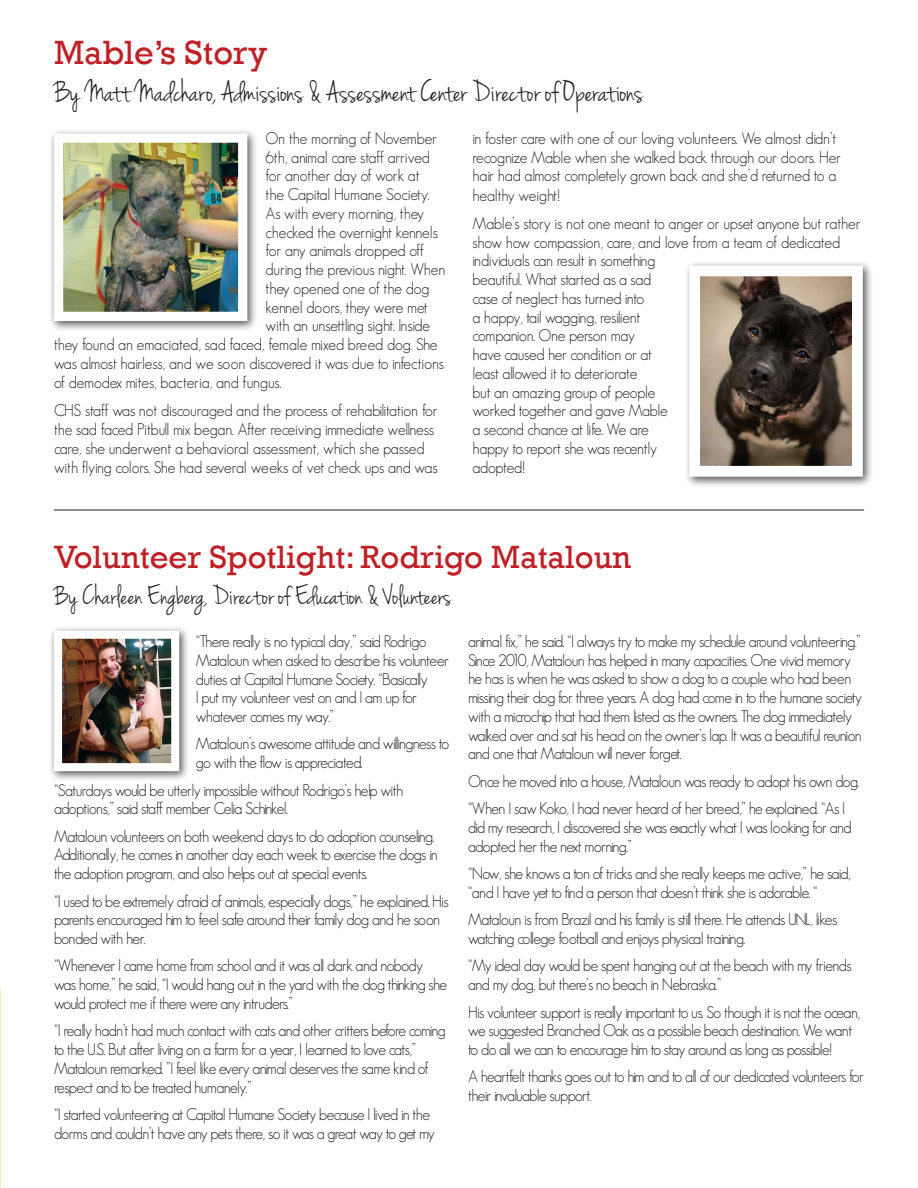
<style>
.page{position:relative;width:918px;height:1188px;background:#fff}
.page>*{position:absolute;margin:0;border:0;box-sizing:border-box;transform-origin:0 0}
.t1{font:34.5px "Rockwell";color:#bf2025}
.t2{font:33px "Rockwell";color:#bf2025}
.t3{font:31.5px "Jenna Sue";color:#231f20}
.t4{font:28.5px "Jenna Sue";color:#231f20}
.t5{font:300 16.5px/18.8px "Geosans";letter-spacing:-.04em;color:#231f20;scale:.95 1}
.t6{font:300 16.5px/18.8px "Geosans";letter-spacing:-.01em;color:#231f20;scale:.95 1}
.t7{font:300 16.5px/18.8px "Geosans";letter-spacing:-.02em;color:#231f20;scale:.95 1}
</style>
<div class="page">
<img style="left:0;top:987px;width:1px;height:201px">
<div style="left:49px;top:625px;width:141px;height:157px;background:#231f20;opacity:.75"></div>
<img style="left:63px;top:640px;width:107px;height:122px">
<div style="left:54px;top:631px;width:125px;height:140px;border:8px solid #fff"></div>
<div style="left:49px;top:128px;width:209px;height:204px;background:#231f20;opacity:.75"></div>
<img style="left:64px;top:143px;width:173px;height:168px">
<div style="left:54px;top:133px;width:193px;height:188px;border:9px solid #fff"></div>
<div style="left:684px;top:260px;width:190px;height:228px;background:#231f20;opacity:.75"></div>
<img style="left:701px;top:277px;width:150px;height:188px">
<div style="left:689px;top:265px;width:174px;height:212px;border:11px solid #fff"></div>
<hr style="left:54px;top:510px;width:810px;height:1px;background:#231f20">
<h1 class="t1" style="left:54px;top:32px;width:215px">Mable’s Story</h1>
<h3 class="t3" style="left:54px;top:74px;width:591px">By Matt Madcharo, Admissions &amp; Assessment Center Director of Operations</h3>
<p class="t6" style="left:266px;top:129px;width:182px">On the morning of November</p>
<p class="t6" style="left:266px;top:148px;width:175px">6th, animal care staff arrived</p>
<p class="t6" style="left:266px;top:166px;width:164px">for another day of work at</p>
<p class="t6" style="left:266px;top:185px;width:174px">the Capital Humane Society.</p>
<p class="t6" style="left:266px;top:204px;width:169px">As with every morning, they</p>
<p class="t6" style="left:266px;top:223px;width:183px">checked the overnight kennels</p>
<p class="t6" style="left:266px;top:241px;width:168px">for any animals dropped off</p>
<p class="t6" style="left:266px;top:260px;width:191px">during the previous night. When</p>
<p class="t6" style="left:266px;top:279px;width:174px">they opened one of the dog</p>
<p class="t6" style="left:266px;top:298px;width:172px">kennel doors, they were met</p>
<p class="t6" style="left:266px;top:316px;width:175px">with an unsettling sight. Inside</p>
<p class="t6" style="left:54px;top:335px;width:405px">they found an emaciated, sad faced, female mixed breed dog. She</p>
<p class="t6" style="left:54px;top:354px;width:412px">was almost hairless, and we soon discovered it was due to infections</p>
<p class="t6" style="left:54px;top:373px;width:241px">of demodex mites, bacteria, and fungus.</p>
<p class="t6" style="left:54px;top:401px;width:405px">CHS staff was not discouraged and the process of rehabilitation for the sad faced Pitbull mix began. After receiving immediate wellness care, she underwent a behavioral assessment, which she passed with flying colors. She had several weeks of vet check ups and was</p>
<p class="t6" style="left:473px;top:129px;width:389px">in foster care with one of our loving volunteers. We almost didn’t recognize Mable when she walked back through our doors. Her hair had almost completely grown back and she’d returned to a healthy weight!</p>
<p class="t7" style="left:473px;top:214px;width:410px">Mable’s story is not one meant to anger or upset anyone but rather show how compassion, care, and love from a team of dedicated individuals can result in something<br>beautiful. What started as a sad<br>case of neglect has turned into<br>a happy, tail wagging, resilient<br>companion. One person may<br>have caused her condition or at<br>least allowed it to deteriorate<br>but an amazing group of people<br>worked together and gave Mable<br>a second chance at life. We are<br>happy to report she was recently<br>adopted!</p>
<h2 class="t2" style="left:54px;top:538px;width:579px">Volunteer Spotlight: Rodrigo Mataloun</h2>
<h3 class="t4" style="left:54px;top:580px;width:399px">By Charleen Engberg, Director of Education &amp; Volunteers</h3>
<p class="t5" style="left:196px;top:632px;width:268px">“There really is no typical day,” said Rodrigo Mataloun when asked to describe his volunteer duties at Capital Humane Society. “Basically<br>I put my volunteer vest on and I am up for whatever comes my way.”</p>
<p class="t5" style="left:196px;top:734px;width:268px">Mataloun’s awesome attitude and willingness to go with the flow is appreciated.</p>
<p class="t5" style="left:54px;top:781px;width:369px">“Saturdays would be utterly impossible without Rodrigo’s help with adoptions,” said staff member Celia Schinkel.</p>
<p class="t5" style="left:54px;top:827px;width:405px">Mataloun volunteers on both weekend days to do adoption counseling.<br>Additionally, he comes in another day each week to exercise the dogs in the adoption program, and also helps out at special events.</p>
<p class="t5" style="left:54px;top:892px;width:417px">“I used to be extremely afraid of animals, especially dogs,” he explained. His parents encouraged him to feel safe around their family dog and he soon bonded with her.</p>
<p class="t5" style="left:54px;top:956px;width:416px">“Whenever I came home from school and it was all dark and nobody was home,” he said, “I would hang out in the yard with the dog thinking she would protect me if there were any intruders.”</p>
<p class="t5" style="left:54px;top:1021px;width:414px">“I really hadn’t had much contact with cats and other critters before coming to the U.S. But after living on a farm for a year, I learned to love cats,” Mataloun remarked. ”I feel like every animal deserves the same kind of respect and to be treated humanely.”</p>
<p class="t5" style="left:54px;top:1105px;width:402px">“I started volunteering at Capital Humane Society because I lived in the dorms and couldn’t have any pets there, so it was a great way to get my</p>
<p class="t5" style="left:468px;top:632px;width:416px">animal fix,” he said. “I always try to make my schedule around volunteering.” Since 2010, Mataloun has helped in many capacities. One vivid memory he has is when he was asked to show a dog to a couple who had been missing their dog for three years. A dog had come in to the humane society with a microchip that had them listed as the owners. The dog immediately walked over and sat his head on the owner’s lap. It was a beautiful reunion and one that Mataloun will never forget.</p>
<p class="t5" style="left:468px;top:767px;width:413px;line-height:27.5px">Once he moved into a house, Mataloun was ready to adopt his own dog. “When I saw Koko, I had never heard of her breed,” he explained. “As I</p>
<p class="t5" style="left:468px;top:818px;width:405px">did my research, I discovered she was exactly what I was looking for and adopted her the next morning.”</p>
<p class="t5" style="left:468px;top:864px;width:404px">“Now, she knows a ton of tricks and she really keeps me active,” he said, “and I have yet to find a person that doesn’t think she is adorable. “</p>
<p class="t5" style="left:468px;top:910px;width:390px">Mataloun is from Brazil and his family is still there. He attends UNL, likes watching college football and enjoys physical training.</p>
<p class="t5" style="left:468px;top:956px;width:405px">“My ideal day would be spent hanging out at the beach with my friends and my dog, but there’s no beach in Nebraska.”</p>
<p class="t5" style="left:468px;top:1002px;width:414px">His volunteer support is really important to us. So though it is not the ocean, we suggested Branched Oak as a possible beach destination. We want to do all we can to encourage him to stay around as long as possible!</p>
<p class="t5" style="left:468px;top:1067px;width:418px">A heartfelt thanks goes out to him and to all of our dedicated volunteers for their invaluable support.</p>
</div>
